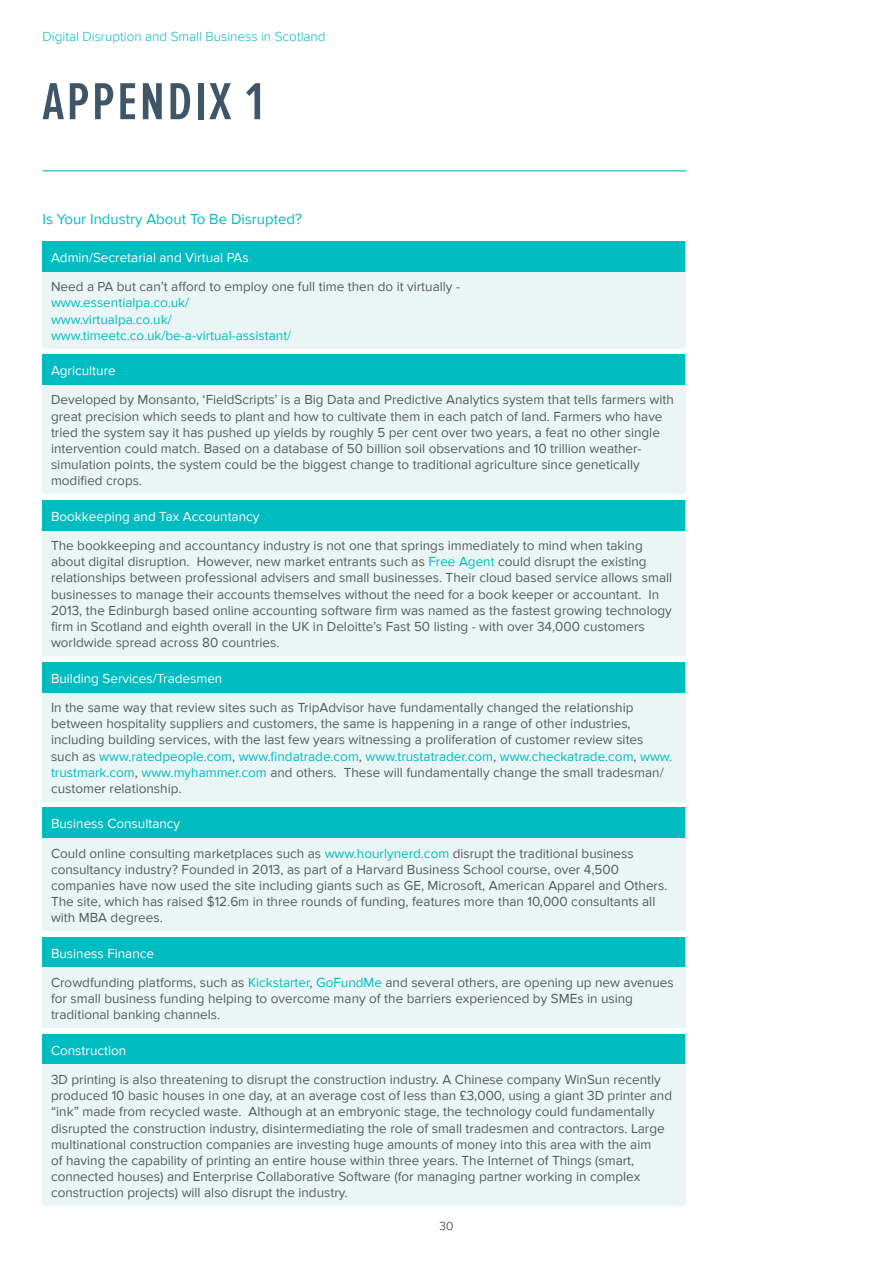
<style>
.page{position:relative;width:893px;height:1263px;background:#fff}
.page>*{position:absolute;margin:0;border:0;box-sizing:border-box;transform-origin:0 0}
.t1{font:600 54px "Proxima Nova Ex Cn";letter-spacing:.05em;color:#3e5668}
.t2{font:15px "Proxima Nova";color:#00bbc0}
.t3{font:13.5px/16.2px "Proxima Nova";color:#58595b}
.t4{font:13.5px "Proxima Nova";color:#fff}
.t5{font:13.5px/16.2px "Proxima Nova";color:#00bbc0}
.t6{font:300 13.5px "Proxima Nova";color:#00bbc0}
.t7{font:300 12px "Proxima Nova";color:#231f20}
.s1{color:#00bbc0}
.s2{color:#fff}
</style>
<div class="page">
<hr style="left:43px;top:170px;width:643px;height:1px;background:#00bbc0">
<div style="left:43px;top:241px;width:643px;height:31px;background:#00bbc0"></div>
<div style="left:43px;top:272px;width:643px;height:76px;background:#eaf6f6"></div>
<div style="left:43px;top:354px;width:643px;height:31px;background:#00bbc0"></div>
<div style="left:43px;top:385px;width:643px;height:109px;background:#eaf6f6"></div>
<div style="left:43px;top:500px;width:643px;height:31px;background:#00bbc0"></div>
<div style="left:43px;top:531px;width:643px;height:125px;background:#eaf6f6"></div>
<div style="left:43px;top:662px;width:643px;height:31px;background:#00bbc0"></div>
<div style="left:43px;top:693px;width:643px;height:108px;background:#eaf6f6"></div>
<div style="left:43px;top:807px;width:643px;height:31px;background:#00bbc0"></div>
<div style="left:43px;top:838px;width:643px;height:93px;background:#eaf6f6"></div>
<div style="left:43px;top:937px;width:643px;height:31px;background:#00bbc0"></div>
<div style="left:43px;top:968px;width:643px;height:60px;background:#eaf6f6"></div>
<div style="left:43px;top:1034px;width:643px;height:31px;background:#00bbc0"></div>
<div style="left:43px;top:1065px;width:643px;height:141px;background:#eaf6f6"></div>
<p class="t6" style="left:43px;top:29px;width:285px">Digital Disruption and Small Business in Scotland</p>
<h1 class="t1" style="left:43px;top:71px;width:222px">APPENDIX 1</h1>
<p class="t2" style="left:43px;top:211px;width:261px">Is Your Industry About To Be Disrupted?</p>
<p class="t4" style="left:51px;top:250px;width:199px">Admin/Secretarial and Virtual PAs</p>
<p class="t3" style="left:51px;top:279px;width:410px">Need a PA but can’t afford to employ one full time then do it virtually -</p>
<p class="t5" style="left:51px;top:295px;width:242px">www.essentialpa.co.uk/ www.virtualpa.co.uk/ www.timeetc.co.uk/be-a-virtual-assistant/</p>
<p class="t4" style="left:51px;top:363px;width:66px">Agriculture</p>
<p class="t3" style="left:51px;top:392px;width:624px">Developed by Monsanto, ‘FieldScripts’ is a Big Data and Predictive Analytics system that tells farmers with great precision which seeds to plant and how to cultivate them in each patch of land. Farmers who have tried the system say it has pushed up yields by roughly 5 per cent over two years, a feat no other single intervention could match. Based on a database of 50 billion soil observations and 10 trillion weather&shy;simulation points, the system could be the biggest change to traditional agriculture since genetically modified crops.</p>
<p class="t4" style="left:51px;top:508px;width:210px">Bookkeeping and Tax Accountancy</p>
<p class="t3" style="left:51px;top:538px;width:623px">The bookkeeping and accountancy industry is not one that springs immediately to mind when taking about digital disruption. However, new market entrants such as <span class="s1">Free Agent</span> could disrupt the existing relationships between professional advisers and small businesses. Their cloud based service allows small businesses to manage their accounts themselves without the need for a book keeper or accountant. In 2013, the Edinburgh based online accounting software firm was named as the fastest growing technology firm in Scotland and eighth overall in the UK in Deloitte’s Fast 50 listing - with over 34,000 customers worldwide spread across 80 countries.</p>
<p class="t4" style="left:51px;top:670px;width:173px">Building Services/Tradesmen</p>
<p class="t3" style="left:51px;top:700px;width:623px">In the same way that review sites such as TripAdvisor have fundamentally changed the relationship between hospitality suppliers and customers, the same is happening in a range of other industries, including building services, with the last few years witnessing a proliferation of customer review sites such as <span class="s1">www.ratedpeople.com</span>, <span class="s1">www.findatrade.com</span>, <span class="s1">www.trustatrader.com</span>, <span class="s1">www.checkatrade.com</span>, <span class="s1">www. trustmark.com</span>, <span class="s1">www.myhammer.com</span> and others. These will fundamentally change the small tradesman/ customer relationship.</p>
<p class="t3" style="left:51px;top:809px;width:584px;line-height:29.2px"><span class="s2">Business Consultancy<br></span>Could online consulting marketplaces such as <span class="s1">www.hourlynerd.com</span> disrupt the traditional business</p>
<p class="t3" style="left:51px;top:862px;width:618px">consultancy industry? Founded in 2013, as part of a Harvard Business School course, over 4,500 companies have now used the site including giants such as GE, Microsoft, American Apparel and Others.<br>The site, which has raised $12.6m in three rounds of funding, features more than 10,000 consultants all with MBA degrees.</p>
<p class="t3" style="left:51px;top:939px;width:624px;line-height:29.2px"><span class="s2">Business Finance<br></span>Crowdfunding platforms, such as <span class="s1">Kickstarter</span>, <span class="s1">GoFundMe</span> and several others, are opening up new avenues</p>
<p class="t3" style="left:51px;top:991px;width:583px">for small business funding helping to overcome many of the barriers experienced by SMEs in using traditional banking channels.</p>
<p class="t4" style="left:51px;top:1042px;width:77px">Construction</p>
<p class="t3" style="left:51px;top:1072px;width:623px">3D printing is also threatening to disrupt the construction industry. A Chinese company WinSun recently produced 10 basic houses in one day, at an average cost of less than £3,000, using a giant 3D printer and “ink” made from recycled waste. Although at an embryonic stage, the technology could fundamentally disrupted the construction industry, disintermediating the role of small tradesmen and contractors. Large multinational construction companies are investing huge amounts of money into this area with the aim<br>of having the capability of printing an entire house within three years. The Internet of Things (smart, connected houses) and Enterprise Collaborative Software (for managing partner working in complex construction projects) will also disrupt the industry.</p>
<p class="t7" style="left:440px;top:1219px;width:15px">30</p>
</div>
